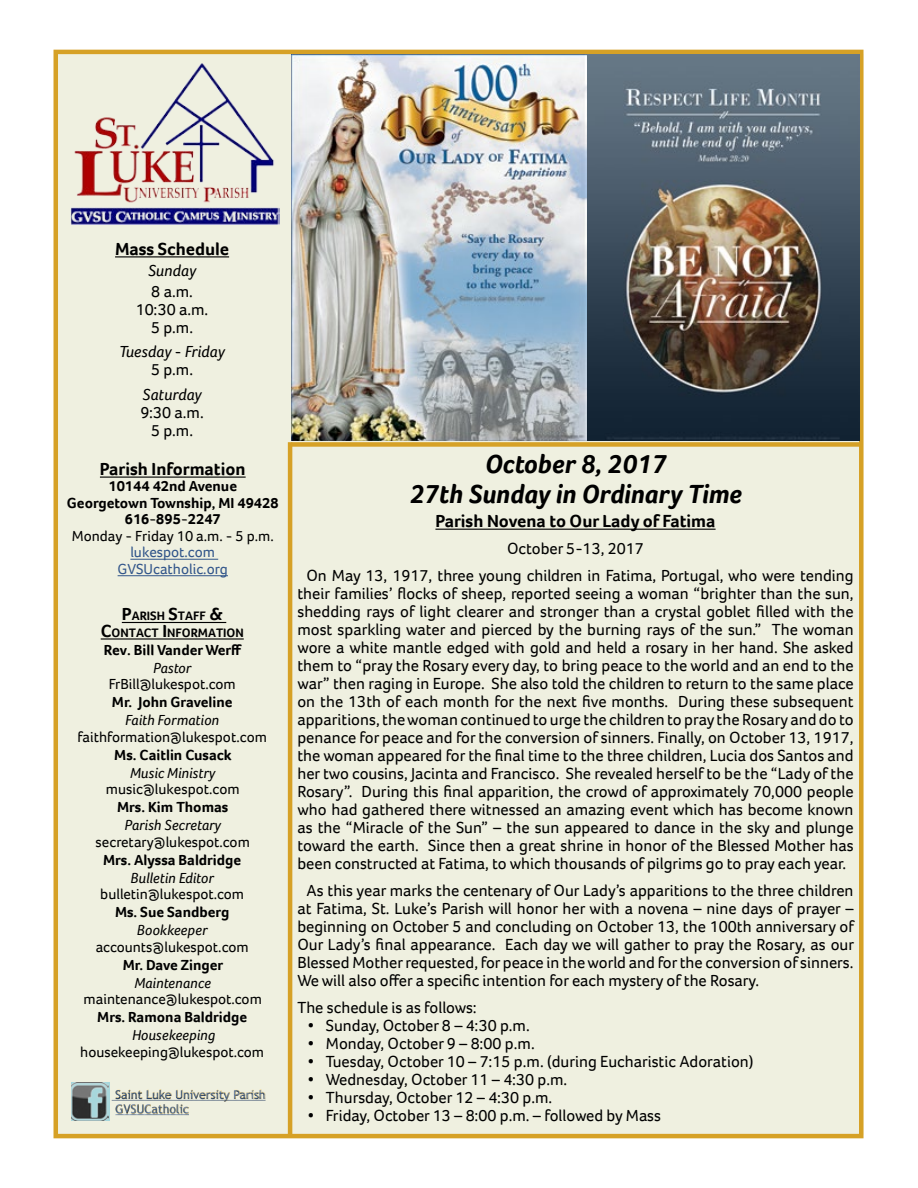
<style>
.page{position:relative;width:918px;height:1188px;background:#fff}
.page>*{position:absolute;margin:0;border:0;box-sizing:border-box;transform-origin:0 0}
.t1{font:italic 700 27px/30px "Foco";color:#000;text-align:center}
.t2{font:700 18px "Foco";color:#000}
.t3{font:16.5px/18px "Foco";color:#000;text-align:center}
.t4{font:italic 16.5px "Foco";color:#000}
.t5{font:15px "Foco";color:#000}
.t6{font:700 15px/16.5px "Foco";color:#000;text-align:center}
.t7{font:italic 15px "Foco";color:#000}
.t8{font:15px/16.5px "Foco";color:#31558a;text-align:center}
.t9{font:700 12.6px/16.5px "Foco";color:#000;text-align:center}
.t10{font:12.15px/14.5px "Trebuchet MS";color:#31558a}
.s1{font-size:18px}
</style>
<div class="page">
<div style="left:54px;top:50px;width:810px;height:1088px;background:#eff0e0;border:4px solid #d6a126"></div>
<hr style="left:288px;top:442px;width:4px;height:692px;background:#d6a126">
<div style="left:291px;top:442px;width:568px;height:5px;background:#d6a126"></div>
<img style="left:72px;top:1082px;width:27px;height:39px">
<div style="left:99px;top:1082px;width:179px;height:39px;background:#000;opacity:.75"></div>
<hr style="left:115px;top:256px;width:114px;height:1px;background:#000">
<img style="left:291px;top:54px;width:568px;height:387px">
<img style="left:70px;top:63px;width:210px;height:162px">
<hr style="left:100px;top:477px;width:146px;height:1px;background:#000">
<hr style="left:130px;top:559px;width:88px;height:1px;background:#31558a">
<hr style="left:118px;top:575px;width:110px;height:1px;background:#31558a">
<hr style="left:122px;top:622px;width:104px;height:1px;background:#000">
<hr style="left:101px;top:638px;width:143px;height:2px;background:#000">
<hr style="left:435px;top:529px;width:281px;height:1px;background:#000">
<p class="t2" style="left:115px;top:237px;width:116px">Mass Schedule</p>
<p class="t4" style="left:148px;top:261px;width:50px">Sunday</p>
<p class="t3" style="left:136px;top:282px;width:74px">8 a.m.<br>10:30 a.m.<br>5 p.m.</p>
<p class="t4" style="left:119px;top:342px;width:107px">Tuesday - Friday</p>
<p class="t3" style="left:151px;top:360px;width:44px">5 p.m.</p>
<p class="t4" style="left:143px;top:385px;width:61px">Saturday</p>
<p class="t3" style="left:140px;top:403px;width:65px">9:30 a.m.<br>5 p.m.</p>
<p class="t2" style="left:100px;top:457px;width:147px">Parish Information</p>
<p class="t6" style="left:67px;top:478px;width:213px">10144 42nd Avenue<br>Georgetown Township, MI 49428<br>616-895-2247</p>
<p class="t5" style="left:72px;top:526px;width:203px">Monday - Friday 10 a.m. - 5 p.m.</p>
<p class="t8" style="left:118px;top:544px;width:112px">lukespot.com<br>GVSUcatholic.org</p>
<p class="t9" style="left:101px;top:608px;width:145px"><span class="s1">P</span>ARISH <span class="s1">S</span>TAFF <span class="s1">&amp;<br>C</span>ONTACT <span class="s1">I</span> NFORMATION</p>
<p class="t6" style="left:104px;top:641px;width:140px">Rev. Bill Vander Werff</p>
<p class="t7" style="left:153px;top:659px;width:40px">Pastor</p>
<p class="t5" style="left:109px;top:674px;width:129px">FrBill@lukespot.com</p>
<p class="t6" style="left:112px;top:694px;width:122px">Mr. John Graveline</p>
<p class="t7" style="left:125px;top:712px;width:95px">Faith Formation</p>
<p class="t5" style="left:78px;top:727px;width:191px">faithformation@lukespot.com</p>
<p class="t6" style="left:114px;top:746px;width:119px">Ms. Caitlin Cusack</p>
<p class="t7" style="left:130px;top:764px;width:87px">Music Ministry</p>
<p class="t5" style="left:106px;top:779px;width:135px">music@lukespot.com</p>
<p class="t6" style="left:117px;top:799px;width:113px">Mrs. Kim Thomas</p>
<p class="t7" style="left:124px;top:817px;width:98px">Parish Secretary</p>
<p class="t5" style="left:96px;top:832px;width:156px">secretary@lukespot.com</p>
<p class="t6" style="left:103px;top:851px;width:140px">Mrs. Alyssa Baldridge</p>
<p class="t7" style="left:131px;top:869px;width:85px">Bulletin Editor</p>
<p class="t5" style="left:100px;top:884px;width:145px">bulletin@lukespot.com</p>
<p class="t6" style="left:115px;top:904px;width:116px">Ms. Sue Sandberg</p>
<p class="t7" style="left:137px;top:922px;width:72px">Bookkeeper</p>
<p class="t5" style="left:96px;top:937px;width:154px">accounts@lukespot.com</p>
<p class="t6" style="left:123px;top:956px;width:102px">Mr. Dave Zinger</p>
<p class="t7" style="left:135px;top:974px;width:78px">Maintenance</p>
<p class="t5" style="left:84px;top:989px;width:180px">maintenance@lukespot.com</p>
<p class="t6" style="left:97px;top:1009px;width:151px">Mrs. Ramona Baldridge</p>
<p class="t7" style="left:132px;top:1027px;width:85px">Housekeeping</p>
<p class="t5" style="left:80px;top:1042px;width:185px">housekeeping@lukespot.com</p>
<p class="t10" style="left:115px;top:1087px;width:152px">Saint Luke University Parish<br>GVSUCatholic</p>
<h1 class="t1" style="left:410px;top:448px;width:334px">October 8, 2017<br>27th Sunday in Ordinary Time</h1>
<p class="t2" style="left:435px;top:509px;width:282px">Parish Novena to Our Lady of Fatima</p>
<p class="t3" style="left:306px;top:535px;width:549px;line-height:27px">October 5-13, 2017<br>On May 13, 1917, three young children in Fatima, Portugal, who were tending</p>
<p class="t3" style="left:297px;top:584px;width:558px;text-align:justify">their families’ flocks of sheep, reported seeing a woman “brighter than the sun, shedding rays of light clearer and stronger than a crystal goblet filled with the most sparkling water and pierced by the burning rays of the sun.” The woman wore a white mantle edged with gold and held a rosary in her hand. She asked them to “pray the Rosary every day, to bring peace to the world and an end to the war” then raging in Europe. She also told the children to return to the same place on the 13th of each month for the next five months. During these subsequent apparitions, the woman continued to urge the children to pray the Rosary and do to penance for peace and for the conversion of sinners. Finally, on October 13, 1917, the woman appeared for the final time to the three children, Lucia dos Santos and her two cousins, Jacinta and Francisco. She revealed herself to be the “Lady of the Rosary”. During this final apparition, the crowd of approximately 70,000 people who had gathered there witnessed an amazing event which has become known as the “Miracle of the Sun” – the sun appeared to dance in the sky and plunge toward the earth. Since then a great shrine in honor of the Blessed Mother has been constructed at Fatima, to which thousands of pilgrims go to pray each year.</p>
<p class="t3" style="left:297px;top:881px;width:558px;text-align:justify;text-indent:9px">As this year marks the centenary of Our Lady’s apparitions to the three children at Fatima, St. Luke’s Parish will honor her with a novena – nine days of prayer – beginning on October 5 and concluding on October 13, the 100th anniversary of Our Lady’s final appearance. Each day we will gather to pray the Rosary, as our Blessed Mother requested, for peace in the world and for the conversion of sinners.<br>We will also offer a specific intention for each mystery of the Rosary.</p>
<p class="t3" style="left:297px;top:998px;width:181px">The schedule is as follows:</p>
<p class="t3" style="left:308px;top:1016px;width:223px">• Sunday, October 8 – 4:30 p.m.</p>
<p class="t3" style="left:308px;top:1034px;width:228px">• Monday, October 9 – 8:00 p.m.</p>
<p class="t3" style="left:308px;top:1052px;width:447px">• Tuesday, October 10 – 7:15 p.m. (during Eucharistic Adoration)</p>
<p class="t3" style="left:308px;top:1070px;width:261px">• Wednesday, October 11 – 4:30 p.m.</p>
<p class="t3" style="left:308px;top:1088px;width:246px">• Thursday, October 12 – 4:30 p.m.</p>
<p class="t3" style="left:308px;top:1106px;width:355px">• Friday, October 13 – 8:00 p.m. – followed by Mass</p>
</div>
